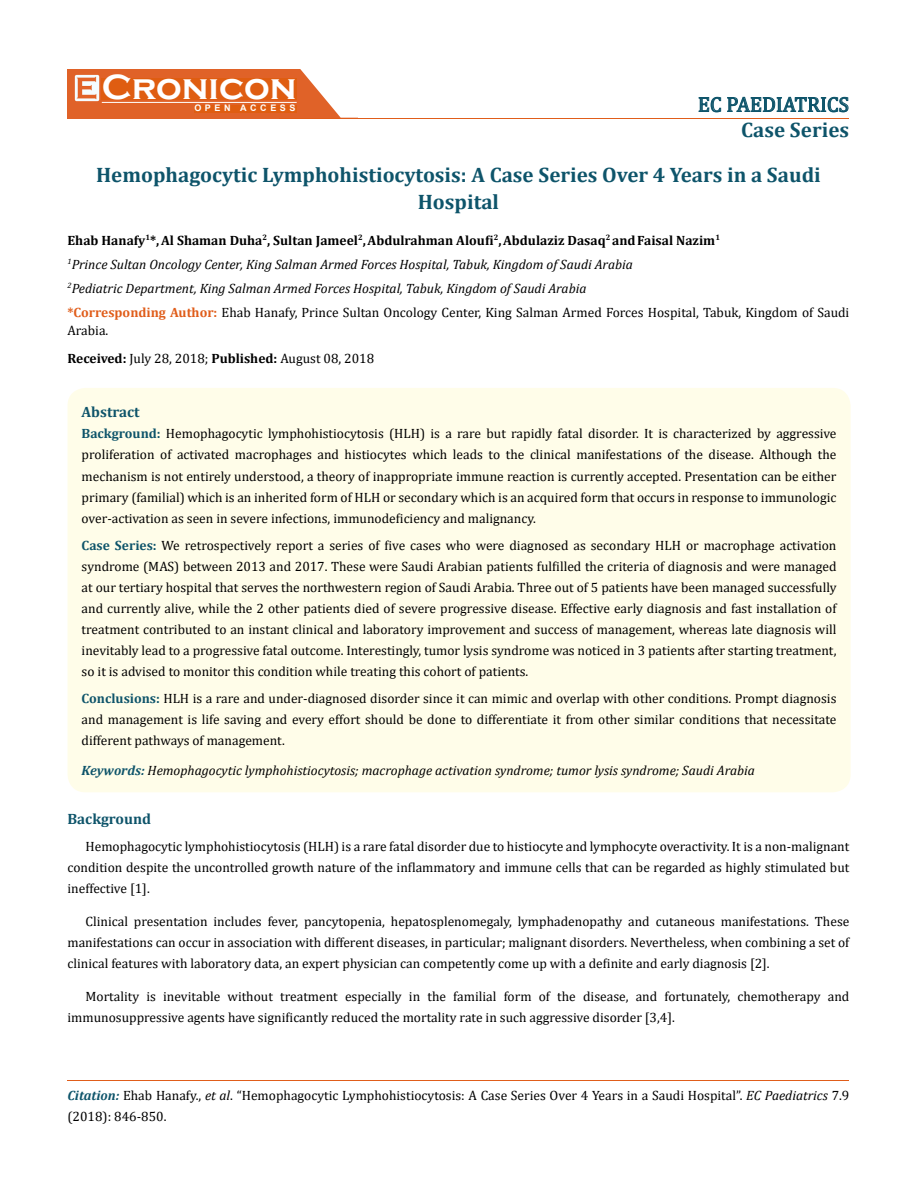
<style>
.page{position:relative;width:917px;height:1190px;background:#fff}
.page>*{position:absolute;margin:0;border:0;box-sizing:border-box;transform-origin:0 0}
.t1{font:700 36px "Copperplate Gothic";color:#fff}
.t2{font:700 21px/27px "Cambria";color:#0e546a;text-align:center}
.t3{font:21px "Cambria";color:#0e546a}
.t4{font:700 15px "Cambria";color:#0e546a}
.t5{font:13.5px/21px "Cambria";color:#000;text-align:justify}
.t6{font:italic 13.5px/24px "Cambria";color:#000}
.t7{font:700 9px "Arial";letter-spacing:.4em;color:#fff}
.s1{font-weight:700;font-style:normal}
.s2{font-weight:700;font-style:normal;color:#e05d1a}
.s3{font-style:normal}
.s4{font-weight:700}
.s5{font-weight:700;color:#0e546a}
.s6{font-weight:700;font-style:italic;color:#0e546a}
.s7{font-style:italic}
</style>
<div class="page">
<div style="left:67px;top:70px;width:290px;height:49px;background:#e06228"></div>
<svg style="left:300px;top:69px;width:58px;height:49px"></svg>
<img style="left:75px;top:75px;width:24px;height:26px">
<div style="left:102px;top:79px;width:195px;height:21px;background:#df5d11"></div>
<div style="left:194px;top:105px;width:103px;height:7px;background:#df5d11"></div>
<svg style="left:698px;top:97px;width:23px;height:15px"></svg>
<svg style="left:727px;top:97px;width:121px;height:15px"></svg>
<hr style="left:102px;top:102px;width:194px;height:1px;background:#fff">
<hr style="left:279px;top:118px;width:569px;height:1px;background:#e05d1a">
<hr style="left:67px;top:1080px;width:782px;height:1px;background:#e05d1a">
<div style="left:67px;top:388px;width:783px;height:404px;background:#fffde9;border-radius:18px"></div>
<h1 class="t1" style="left:102px;top:68px;width:196px">Cronicon</h1>
<p class="t7" style="left:194px;top:102px;width:103px">OPEN ACCESS</p>
<h2 class="t3" style="left:697px;top:92px;width:153px">EC PAEDIATRICS</h2>
<h2 class="t2" style="left:741px;top:116px;width:109px">Case Series</h2>
<h2 class="t2" style="left:96px;top:160px;width:726px">Hemophagocytic Lymphohistiocytosis: A Case Series Over 4 Years in a Saudi<br>Hospital</h2>
<p class="t6" style="left:67px;top:227px;width:783px"><span class="s1">Ehab Hanafy</span><sup>1</sup><span class="s1">*,Al Shaman Duha</span><sup>2</sup><span class="s1">, Sultan Jameel</span><sup>2</sup><span class="s1">,Abdulrahman Aloufi</span><sup>2</sup><span class="s1">,Abdulaziz Dasaq</span><sup>2</sup> <span class="s1">andFaisal Nazim</span><sup>1<br></sup><sup>1</sup>Prince Sultan Oncology Center, King Salman Armed Forces Hospital, Tabuk, Kingdom of Saudi Arabia<br><sup>2</sup>Pediatric Department, King Salman Armed Forces Hospital, Tabuk, Kingdom of Saudi Arabia<br><span class="s2">*Corresponding Author:</span> <span class="s3">Ehab Hanafy, Prince Sultan Oncology Center, King Salman Armed Forces Hospital, Tabuk, Kingdom of Saudi</span></p>
<p class="t5" style="left:67px;top:316px;width:308px;line-height:28.5px">Arabia.<br><span class="s4">Received:</span> July 28, 2018; <span class="s4">Published:</span> August 08, 2018</p>
<p class="t4" style="left:82px;top:401px;width:60px">Abstract</p>
<p class="t5" style="left:82px;top:423px;width:756px"><span class="s5">Background:</span> Hemophagocytic lymphohistiocytosis (HLH) is a rare but rapidly fatal disorder. It is characterized by aggressive proliferation of activated macrophages and histiocytes which leads to the clinical manifestations of the disease. Although the mechanism is not entirely understood, a theory of inappropriate immune reaction is currently accepted. Presentation can be either primary (familial) which is an inherited form of HLH or secondary which is an acquired form that occurs in response to immunologic over-activation as seen in severe infections, immunodeficiency and malignancy.</p>
<p class="t5" style="left:82px;top:535px;width:756px"><span class="s5">Case Series:</span> We retrospectively report a series of five cases who were diagnosed as secondary HLH or macrophage activation syndrome (MAS) between 2013 and 2017. These were Saudi Arabian patients fulfilled the criteria of diagnosis and were managed at our tertiary hospital that serves the northwestern region of Saudi Arabia. Three out of 5 patients have been managed successfully and currently alive, while the 2 other patients died of severe progressive disease. Effective early diagnosis and fast installation of treatment contributed to an instant clinical and laboratory improvement and success of management, whereas late diagnosis will inevitably lead to a progressive fatal outcome. Interestingly, tumor lysis syndrome was noticed in 3 patients after starting treatment, so it is advised to monitor this condition while treating this cohort of patients.</p>
<p class="t5" style="left:82px;top:688px;width:756px"><span class="s5">Conclusions:</span> HLH is a rare and under-diagnosed disorder since it can mimic and overlap with other conditions. Prompt diagnosis and management is life saving and every effort should be done to differentiate it from other similar conditions that necessitate different pathways of management.</p>
<p class="t6" style="left:82px;top:758px;width:674px"><span class="s5">Keywords:</span> Hemophagocytic lymphohistiocytosis; macrophage activation syndrome; tumor lysis syndrome; Saudi Arabia</p>
<p class="t4" style="left:67px;top:808px;width:85px">Background</p>
<p class="t5" style="left:67px;top:836px;width:783px;text-indent:18px">Hemophagocytic lymphohistiocytosis (HLH) is a rare fatal disorder due to histiocyte and lymphocyte overactivity. It is a non-malignant condition despite the uncontrolled growth nature of the inflammatory and immune cells that can be regarded as highly stimulated but ineffective [1].</p>
<p class="t5" style="left:67px;top:911px;width:783px;text-indent:18px">Clinical presentation includes fever, pancytopenia, hepatosplenomegaly, lymphadenopathy and cutaneous manifestations. These manifestations can occur in association with different diseases, in particular; malignant disorders. Nevertheless, when combining a set of clinical features with laboratory data, an expert physician can competently come up with a definite and early diagnosis [2].</p>
<p class="t5" style="left:67px;top:986px;width:783px;text-indent:18px">Mortality is inevitable without treatment especially in the familial form of the disease, and fortunately, chemotherapy and immunosuppressive agents have significantly reduced the mortality rate in such aggressive disorder [3,4].</p>
<p class="t5" style="left:67px;top:1084px;width:783px"><span class="s6">Citation:</span> Ehab Hanafy., <span class="s7">et al</span>. “Hemophagocytic Lymphohistiocytosis: A Case Series Over 4 Years in a Saudi Hospital”. <span class="s7">EC Paediatrics</span> 7.9 (2018): 846-850.</p>
</div>
